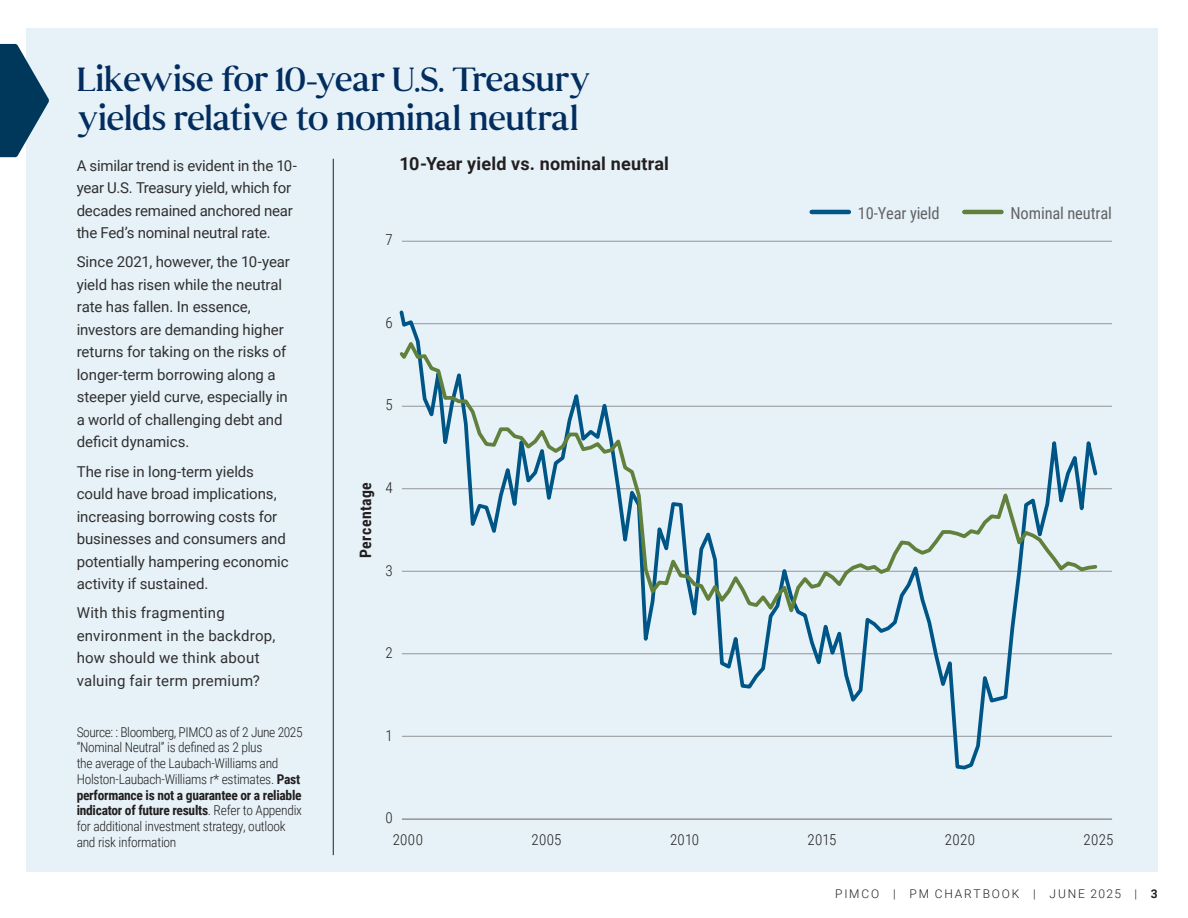
<style>
.page{position:relative;width:1188px;height:918px;background:#fff}
.page>*{position:absolute;margin:0;border:0;box-sizing:border-box;transform-origin:0 0}
.Title_Senhan_R_22_5_26_5{font:33.75px/39.8px "Senhan";letter-spacing:-.02em;color:#022d5e}
.Chart_Title_RobB_12{font:700 18px "Roboto";letter-spacing:.01em;color:#231f20}
.Legend_RobCondR_11{font:16.5px "Roboto Condensed";letter-spacing:-.01em;color:#636366}
.Axis_Title_RobConB_10_5{font:700 15.75px "Roboto Condensed";letter-spacing:.03em;color:#231f20}
.Body_Copy_RobR_11_15{font:15px/22.5px "Roboto";letter-spacing:-.005em;color:#312f30}
.Body_Copy_RobR_11_15-2{font:15px/22.5px "Roboto";letter-spacing:.015em;color:#312f30}
.Axis_Label_RobConL_10{font:300 15px "Roboto Condensed";letter-spacing:.02em;color:#231f20}
.Sources_RobConL_9_10_5{font:300 13.5px/15.8px "Roboto Condensed";letter-spacing:-.02em;color:#231f20}
.t1{font:300 12px "Roboto";letter-spacing:.155em;color:#231f20}
.s1{font-weight:700}
</style>
<div class="page">
<div style="left:26px;top:28px;width:1132px;height:844px;background:#e6f2f8"></div>
<hr style="left:333px;top:159px;width:1px;height:696px;background:#231f20">
<svg style="left:0;top:44px;width:49px;height:113px"></svg>
<hr style="left:402px;top:241px;width:710px;height:1px;background:#939598">
<hr style="left:402px;top:323px;width:710px;height:1px;background:#939598">
<hr style="left:402px;top:736px;width:710px;height:1px;background:#939598">
<hr style="left:402px;top:653px;width:710px;height:1px;background:#939598">
<hr style="left:402px;top:488px;width:710px;height:1px;background:#939598">
<hr style="left:402px;top:818px;width:710px;height:2px;background:#939598">
<hr style="left:402px;top:406px;width:710px;height:1px;background:#939598">
<hr style="left:402px;top:571px;width:710px;height:1px;background:#939598">
<hr style="left:964px;top:210px;width:38px;height:4px;background:#61803c">
<hr style="left:812px;top:210px;width:37px;height:4px;background:#005587">
<svg style="left:399px;top:310px;width:701px;height:460px"></svg>
<svg style="left:399px;top:336px;width:701px;height:287px"></svg>
<p class="Title_Senhan_R_22_5_26_5" style="left:77px;top:60px;width:516px">Likewise for 10-year U.S. Treasury yields relative to nominal neutral</p>
<p class="Body_Copy_RobR_11_15" style="left:77px;top:154px;width:222px">A similar trend is evident in the 10- year U.S. Treasury yield, which for decades remained anchored near the Fed’s nominal neutral rate.</p>
<p class="Body_Copy_RobR_11_15" style="left:77px;top:250px;width:215px">Since 2021, however, the 10-year yield has risen while the neutral rate has fallen. In essence, investors are demanding higher returns for taking on the risks of longer-term borrowing along a steeper yield curve, especially in a world of challenging debt and deficit dynamics.</p>
<p class="Body_Copy_RobR_11_15" style="left:77px;top:460px;width:213px">The rise in long-term yields could have broad implications, increasing borrowing costs for businesses and consumers and potentially hampering economic activity if sustained.</p>
<p class="Body_Copy_RobR_11_15-2" style="left:77px;top:601px;width:200px">With this fragmenting environment in the backdrop, how should we think about valuing fair term premium?</p>
<p class="Chart_Title_RobB_12" style="left:400px;top:151px;width:271px">10-Year yield vs. nominal neutral</p>
<p class="Axis_Label_RobConL_10" style="left:385px;top:229px;width:9px">7</p>
<p class="Axis_Label_RobConL_10" style="left:385px;top:312px;width:9px">6</p>
<p class="Axis_Label_RobConL_10" style="left:385px;top:394px;width:9px">5</p>
<p class="Axis_Title_RobConB_10_5" style="left:354px;top:558px;width:77px;rotate:-90deg">Percentage</p>
<p class="Axis_Label_RobConL_10" style="left:385px;top:477px;width:9px">4</p>
<p class="Axis_Label_RobConL_10" style="left:385px;top:560px;width:9px">3</p>
<p class="Axis_Label_RobConL_10" style="left:385px;top:642px;width:9px">2</p>
<p class="Legend_RobCondR_11" style="left:858px;top:202px;width:83px">10-Year yield</p>
<p class="Legend_RobCondR_11" style="left:1011px;top:202px;width:103px">Nominal neutral</p>
<p class="Sources_RobConL_9_10_5" style="left:77px;top:724px;width:228px">Source: : Bloomberg, PIMCO as of 2 June 2025</p>
<p class="Sources_RobConL_9_10_5" style="left:77px;top:739px;width:227px">“Nominal Neutral” is defined as 2 plus<br>the average of the Laubach-Williams and Holston-Laubach-Williams r* estimates. <span class="s1">Past performance is not a guarantee or a reliable indicator of future results</span>. Refer to Appendix for additional investment strategy, outlook and risk information</p>
<p class="Axis_Label_RobConL_10" style="left:385px;top:725px;width:9px">1</p>
<p class="Axis_Label_RobConL_10" style="left:385px;top:808px;width:9px">0</p>
<p class="Axis_Label_RobConL_10" style="left:393px;top:830px;width:32px">2000</p>
<p class="Axis_Label_RobConL_10" style="left:531px;top:830px;width:32px">2005</p>
<p class="Axis_Label_RobConL_10" style="left:670px;top:830px;width:31px">2010</p>
<p class="Axis_Label_RobConL_10" style="left:808px;top:830px;width:30px">2015</p>
<p class="Axis_Label_RobConL_10" style="left:945px;top:830px;width:32px">2020</p>
<p class="Axis_Label_RobConL_10" style="left:1084px;top:830px;width:31px">2025</p>
<p class="t1" style="left:835px;top:885px;width:324px">PIMCO | PM CHARTBOOK | JUNE 2025 | <span class="s1">3</span></p>
</div>
